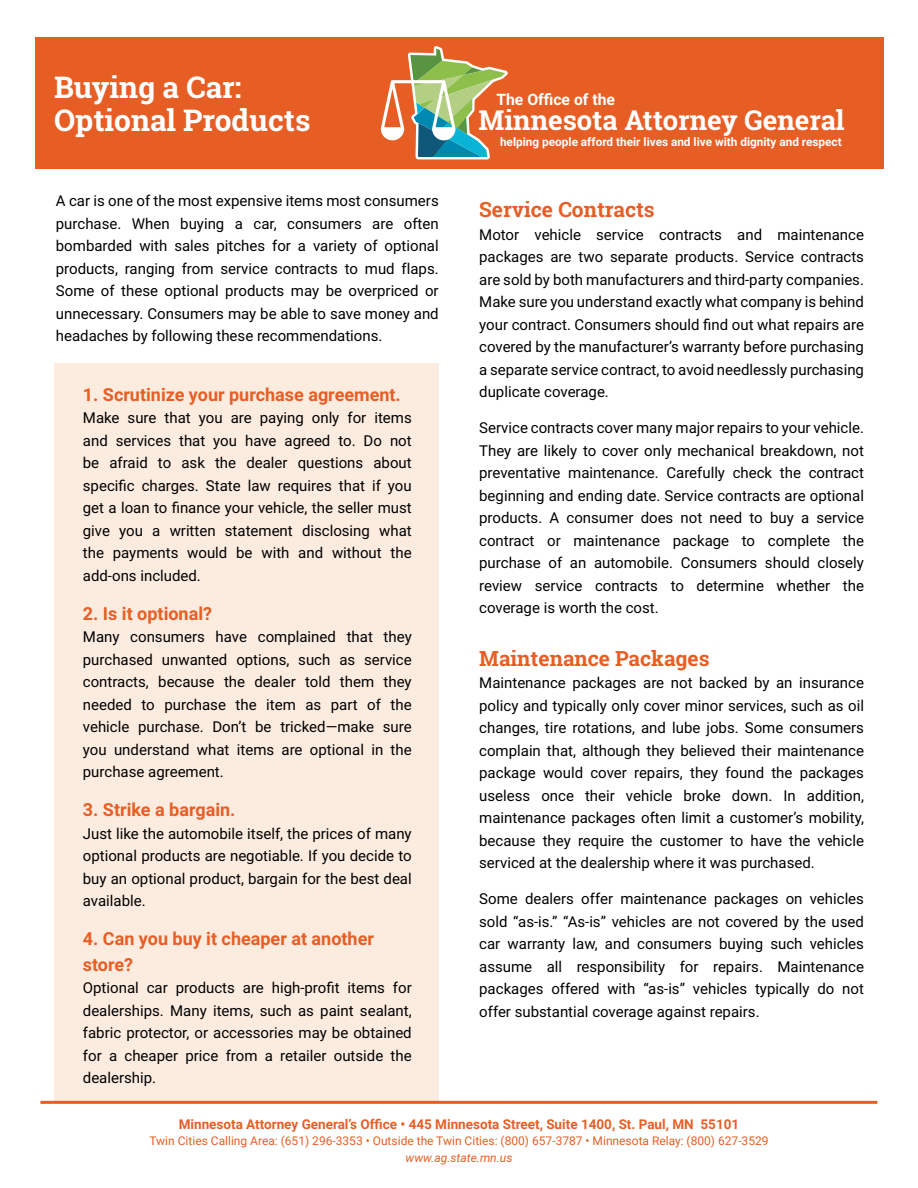
<style>
.page{position:relative;width:918px;height:1188px;background:#fff}
.page>*{position:absolute;margin:0;border:0;box-sizing:border-box;transform-origin:0 0}
.h1{font:700 30px/33px "Roboto Slab";color:#fff}
.Image{font:700 27.6px "Roboto Slab";color:#fff}
.h2{font:700 21px "Roboto Slab";color:#e75e25}
.h3{font:700 18px/25.5px "Roboto";color:#e75e25}
.Image-2{font:700 15.75px "Roboto";color:#fff}
.p_1{font:15px/22.5px "Roboto";color:#000;text-align:justify}
.p{font:15px/22.5px "Roboto";color:#000;text-align:justify}
.t1{font:700 13.5px "Roboto";color:#e75e25}
.t2{font:12px/16.5px "Roboto";color:#e75e25;text-align:center}
.Image-3{font:700 11.85px "Roboto";color:#fff}
.s1{font-style:italic}
</style>
<div class="page">
<div style="left:54px;top:363px;width:385px;height:738px;background:#fcebdf"></div>
<hr style="left:40px;top:1101px;width:837px;height:3px;background:#e75e25">
<div style="left:35px;top:37px;width:848px;height:131px;background:#e75e25"></div>
<svg style="left:381px;top:46px;width:127px;height:114px"></svg>
<h1 class="h1" style="left:54px;top:71px;width:258px">Buying a Car:<br>Optional Products</h1>
<p class="p" style="left:56px;top:189px;width:384px">A car is one of the most expensive items most consumers purchase. When buying a car, consumers are often bombarded with sales pitches for a variety of optional products, ranging from service contracts to mud flaps.<br>Some of these optional products may be overpriced or unnecessary. Consumers may be able to save money and headaches by following these recommendations.</p>
<h3 class="h3" style="left:83px;top:381px;width:319px">1. Scrutinize your purchase agreement.</h3>
<p class="p_1" style="left:83px;top:406px;width:330px">Make sure that you are paying only for items and services that you have agreed to. Do not be afraid to ask the dealer questions about specific charges. State law requires that if you get a loan to finance your vehicle, the seller must give you a written statement disclosing what the payments would be with and without the add-ons included.</p>
<h3 class="h3" style="left:83px;top:600px;width:131px">2. Is it optional?</h3>
<p class="p_1" style="left:83px;top:625px;width:330px">Many consumers have complained that they purchased unwanted options, such as service contracts, because the dealer told them they needed to purchase the item as part of the vehicle purchase. Don’t be tricked—make sure you understand what items are optional in the purchase agreement.</p>
<h3 class="h3" style="left:83px;top:796px;width:154px">3. Strike a bargain.</h3>
<p class="p_1" style="left:83px;top:821px;width:330px">Just like the automobile itself, the prices of many optional products are negotiable. If you decide to buy an optional product, bargain for the best deal available.</p>
<h3 class="h3" style="left:83px;top:925px;width:293px">4. Can you buy it cheaper at another store?</h3>
<p class="p_1" style="left:83px;top:976px;width:330px">Optional car products are high-profit items for dealerships. Many items, such as paint sealant, fabric protector, or accessories may be obtained for a cheaper price from a retailer outside the dealership.</p>
<p class="Image-2" style="left:496px;top:88px;width:120px">The Office of the</p>
<p class="Image" style="left:478px;top:101px;width:368px">Minnesota Attorney General</p>
<p class="Image-3" style="left:500px;top:133px;width:343px">helping people afford their lives and live with dignity and respect</p>
<h2 class="h2" style="left:479px;top:195px;width:177px">Service Contracts</h2>
<p class="p_1" style="left:479px;top:222px;width:386px">Motor vehicle service contracts and maintenance packages are two separate products. Service contracts are sold by both manufacturers and third-party companies.<br>Make sure you understand exactly what company is behind your contract. Consumers should find out what repairs are covered by the manufacturer’s warranty before purchasing a separate service contract, to avoid needlessly purchasing duplicate coverage.</p>
<p class="p" style="left:479px;top:416px;width:386px">Service contracts cover many major repairs to your vehicle.<br>They are likely to cover only mechanical breakdown, not preventative maintenance. Carefully check the contract beginning and ending date. Service contracts are optional products. A consumer does not need to buy a service contract or maintenance package to complete the purchase of an automobile. Consumers should closely review service contracts to determine whether the coverage is worth the cost.</p>
<h2 class="h2" style="left:479px;top:643px;width:232px">Maintenance Packages</h2>
<p class="p_1" style="left:479px;top:671px;width:386px">Maintenance packages are not backed by an insurance policy and typically only cover minor services, such as oil changes, tire rotations, and lube jobs. Some consumers complain that, although they believed their maintenance package would cover repairs, they found the packages useless once their vehicle broke down. In addition, maintenance packages often limit a customer’s mobility, because they require the customer to have the vehicle serviced at the dealership where it was purchased.</p>
<p class="p" style="left:479px;top:887px;width:386px">Some dealers offer maintenance packages on vehicles sold “as-is.” “As-is” vehicles are not covered by the used car warranty law, and consumers buying such vehicles assume all responsibility for repairs. Maintenance packages offered with “as-is” vehicles typically do not offer substantial coverage against repairs.</p>
<p class="t1" style="left:179px;top:1114px;width:562px">Minnesota Attorney General’s Office • 445 Minnesota Street, Suite 1400, St. Paul, MN 55101</p>
<p class="t2" style="left:149px;top:1132px;width:621px">Twin Cities Calling Area: (651) 296-3353 • Outside the Twin Cities: (800) 657-3787 • Minnesota Relay: (800) 627-3529 <span class="s1">www.ag.state.mn.us</span></p>
</div>
